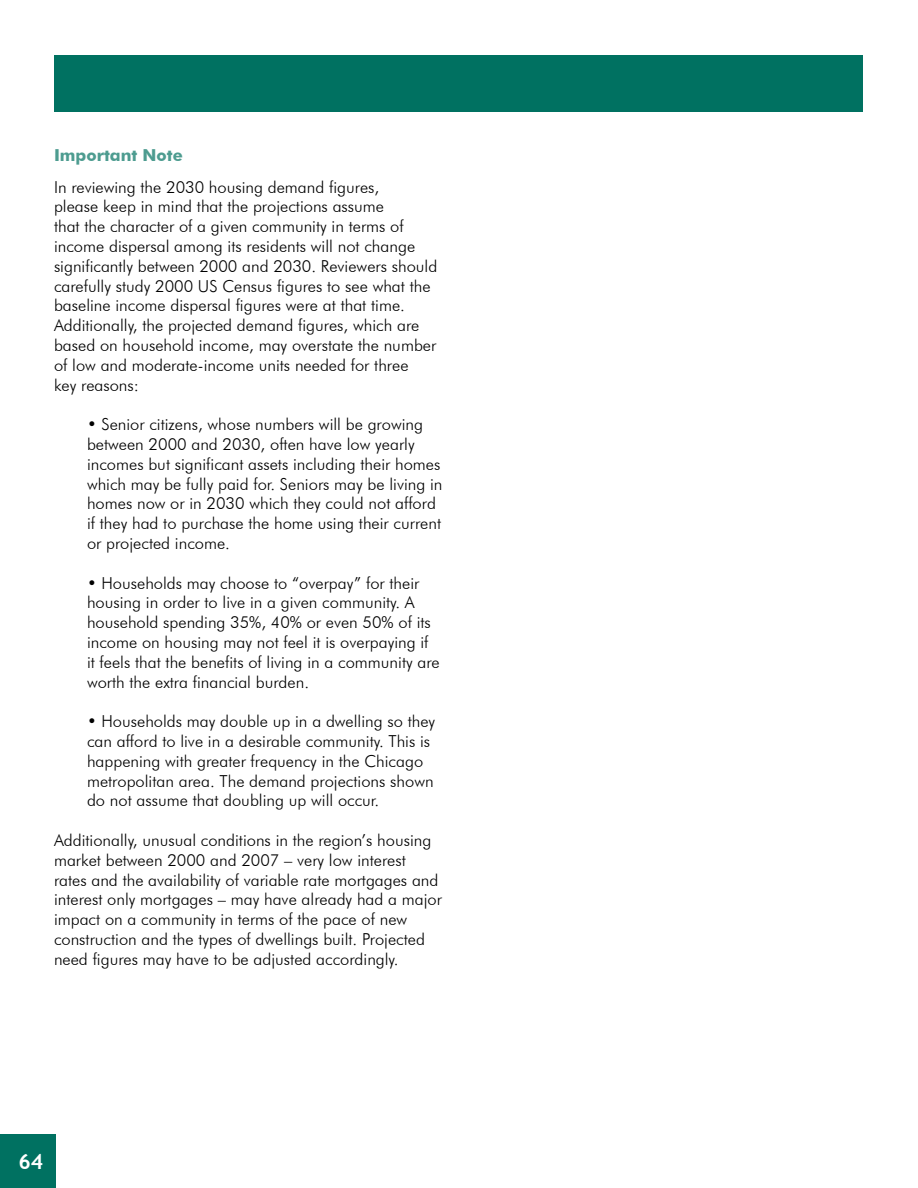
<style>
.page{position:relative;width:918px;height:1188px;background:#fff}
.page>*{position:absolute;margin:0;border:0;box-sizing:border-box;transform-origin:0 0}
.t1{font:700 21px "Trebuchet MS";color:#fff}
.t2{font:300 16.5px/19.8px "Futura BT";color:#000}
.t3{font:700 16.5px "Futura BT";color:#4d9c90}
</style>
<div class="page">
<div style="left:0;top:1134px;width:56px;height:54px;background:#007161"></div>
<div style="left:55px;top:55px;width:808px;height:57px;background:#007161"></div>
<p class="t3" style="left:54px;top:145px;width:130px">Important Note</p>
<p class="t2" style="left:54px;top:177px;width:385px">I n reviewing the 2030 housing demand figures,<br>please keep in mind that the projections assume<br>that the character of a given community in terms of income dispersal among its residents will not change significantly between 2000 and 2030. Reviewers should carefully study 2000 US Census figures to see what the baseline income dispersal figures were at that time.<br>Additionally, the projected demand figures, which are based on household income, may overstate the number of low and moderate-income units needed for three<br>key reasons:</p>
<p class="t2" style="left:87px;top:414px;width:357px">• Senior citizens, whose numbers will be growing between 2000 and 2030, often have low yearly incomes but significant assets including their homes which may be fully paid for. Seniors may be living in homes now or in 2030 which they could not afford if they had to purchase the home using their current or projected income.</p>
<p class="t2" style="left:87px;top:573px;width:354px">• Households may choose to “overpay” for their housing in order to live in a given community. A household spending 35%, 40% or even 50% of its income on housing may not feel it is overpaying if it feels that the benefits of living in a community are worth the extra financial burden.</p>
<p class="t2" style="left:87px;top:711px;width:350px">• Households may double up in a dwelling so they can afford to live in a desirable community. This is happening with greater frequency in the Chicago metropolitan area. The demand projections shown do not assume that doubling up will occur.</p>
<p class="t2" style="left:54px;top:830px;width:390px">Additionally, unusual conditions in the region’s housing market between 2000 and 2007 – very low interest rates and the availability of variable rate mortgages and interest only mortgages – may have already had a major impact on a community in terms of the pace of new construction and the types of dwellings built. Projected need figures may have to be adjusted accordingly.</p>
<p class="t1" style="left:18px;top:1148px;width:26px">64</p>
</div>
